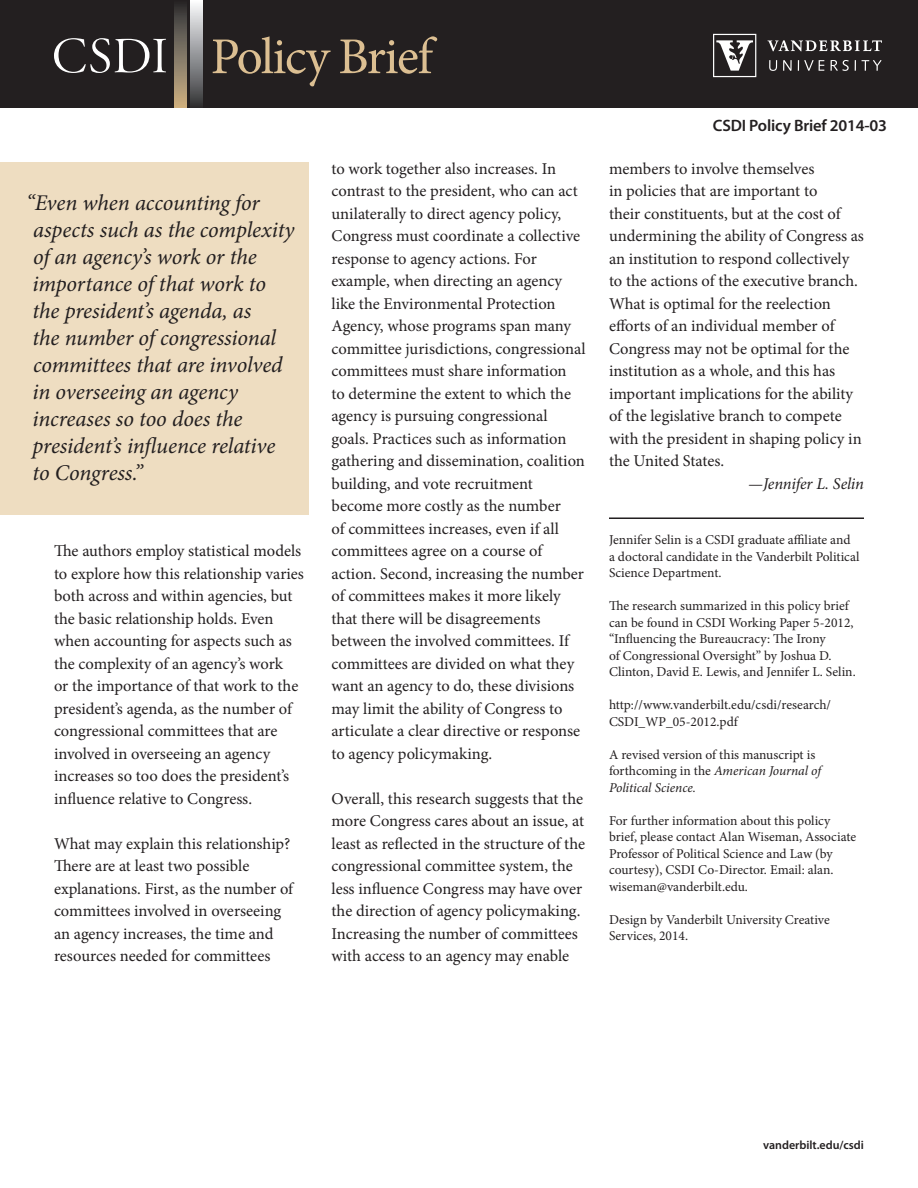
<style>
.page{position:relative;width:918px;height:1188px;background:#fff}
.page>*{position:absolute;margin:0;border:0;box-sizing:border-box;transform-origin:0 0}
.t1{font:51.75px "Minion Pro";letter-spacing:-.03em;color:#dcbf92}
.pull_quote{font:italic 22.5px/27px "Minion Pro";letter-spacing:-.01em;color:#231f20}
.t2{font:16.5px/22.5px "Minion Pro";letter-spacing:-.005em;color:#231f20}
.Body_Text{font:600 16.5px "Myriad Pro";letter-spacing:-.01em;color:#231f20}
.t3{font:italic 16.5px "Minion Pro";letter-spacing:-.015em;color:#231f20}
.t4{font:13.5px/16.5px "Minion Pro";color:#231f20}
.CSDI_Web_link{font:600 12px "Myriad Pro";color:#231f20}
.s1{font-style:italic}
</style>
<div class="page">
<div style="left:0;top:0;width:918px;height:108px;background:#231f20"></div>
<svg style="left:54px;top:38px;width:112px;height:35px"></svg>
<svg style="left:769px;top:60px;width:8px;height:11px"></svg>
<svg style="left:783px;top:60px;width:9px;height:11px"></svg>
<svg style="left:798px;top:60px;width:26px;height:11px"></svg>
<svg style="left:862px;top:60px;width:20px;height:11px"></svg>
<svg style="left:831px;top:60px;width:18px;height:11px"></svg>
<svg style="left:768px;top:40px;width:114px;height:11px"></svg>
<svg style="left:713px;top:34px;width:43px;height:43px"></svg>
<hr style="left:609px;top:517px;width:255px;height:2px;background:#231f20">
<svg style="left:190px;top:0;width:13px;height:107px"></svg>
<svg style="left:174px;top:5px;width:13px;height:103px"></svg>
<div style="left:0;top:162px;width:308px;height:353px;background:#eeddc1"></div>
<p class="t1" style="left:211px;top:22px;width:223px">Policy Brief</p>
<p class="pull_quote" style="left:26px;top:189px;width:270px">“Even when accounting for aspects such as the complexity of an agency’s work or the importance of that work to<br>the president’s agenda, as<br>the number of congressional committees that are involved in overseeing an agency increases so too does the president’s influence relative<br>to Congress.”</p>
<p class="t2" style="left:54px;top:540px;width:252px">The authors employ statistical models to explore how this relationship varies both across and within agencies, but the basic relationship holds. Even when accounting for aspects such as the complexity of an agency’s work<br>or the importance of that work to the president’s agenda, as the number of congressional committees that are involved in overseeing an agency increases so too does the president’s influence relative to Congress.</p>
<p class="t2" style="left:54px;top:833px;width:241px">What may explain this relationship?<br>There are at least two possible explanations. First, as the number of committees involved in overseeing an agency increases, the time and resources needed for committees</p>
<p class="t2" style="left:332px;top:158px;width:256px">to work together also increases. In contrast to the president, who can act unilaterally to direct agency policy, Congress must coordinate a collective response to agency actions. For example, when directing an agency like the Environmental Protection Agency, whose programs span many committee jurisdictions, congressional committees must share information<br>to determine the extent to which the agency is pursuing congressional goals. Practices such as information gathering and dissemination, coalition building, and vote recruitment become more costly as the number<br>of committees increases, even if all committees agree on a course of action. Second, increasing the number of committees makes it more likely that there will be disagreements between the involved committees. If committees are divided on what they want an agency to do, these divisions may limit the ability of Congress to articulate a clear directive or response to agency policymaking.</p>
<p class="t2" style="left:332px;top:788px;width:255px">Overall, this research suggests that the more Congress cares about an issue, at least as reflected in the structure of the congressional committee system, the less influence Congress may have over the direction of agency policymaking.<br>Increasing the number of committees with access to an agency may enable</p>
<p class="Body_Text" style="left:713px;top:115px;width:176px">CSDI Policy Brief 2014-03</p>
<p class="t2" style="left:609px;top:158px;width:256px">members to involve themselves<br>in policies that are important to<br>their constituents, but at the cost of undermining the ability of Congress as an institution to respond collectively to the actions of the executive branch.<br>What is optimal for the reelection efforts of an individual member of Congress may not be optimal for the institution as a whole, and this has important implications for the ability of the legislative branch to compete with the president in shaping policy in the United States.</p>
<p class="t3" style="left:748px;top:472px;width:117px">—Jennifer L. Selin</p>
<p class="t4" style="left:609px;top:532px;width:252px">Jennifer Selin is a CSDI graduate affiliate and a doctoral candidate in the Vanderbilt Political<br>Science Department.</p>
<p class="t4" style="left:609px;top:598px;width:248px">The research summarized in this policy brief can be found in CSDI Working Paper 5-2012, “Influencing the Bureaucracy: The Irony<br>of Congressional Oversight” by Joshua D.<br>Clinton, David E. Lewis, and Jennifer L. Selin.</p>
<p class="t4" style="left:609px;top:697px;width:224px">http://www.vanderbilt.edu/csdi/research/<br>CSDI_WP_05-2012.pdf</p>
<p class="t4" style="left:609px;top:746px;width:214px">A revised version of this manuscript is forthcoming in the <span class="s1">American Journal of<br>Political Science.</span></p>
<p class="t4" style="left:609px;top:812px;width:249px">For further information about this policy brief, please contact Alan Wiseman, Associate Professor of Political Science and Law (by courtesy), CSDI Co-Director. Email: alan. wiseman@vanderbilt.edu.</p>
<p class="t4" style="left:609px;top:911px;width:222px">Design by Vanderbilt University Creative<br>Services, 2014.</p>
<p class="CSDI_Web_link" style="left:763px;top:1137px;width:102px">vanderbilt.edu/csdi</p>
</div>
